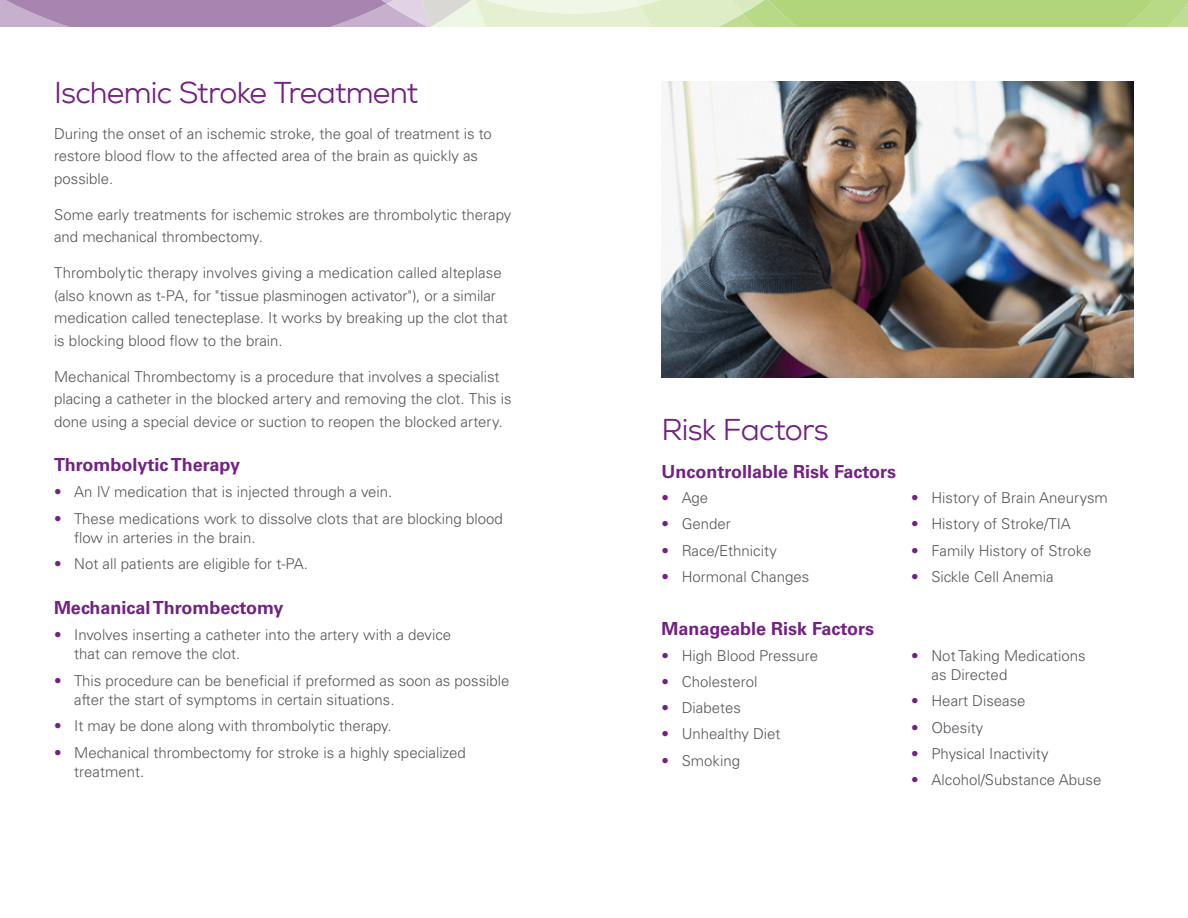
<style>
.page{position:relative;width:1188px;height:918px;background:#fff}
.page>*{position:absolute;margin:0;border:0;box-sizing:border-box;transform-origin:0 0}
.t1{font:30px "Nexa";letter-spacing:-.025em;color:#722282}
.t2{font:700 18px "Univers LT Std";color:#722282}
.t3{font:300 15px/22.5px "Univers LT Std";color:#54565a}
.s1{color:#722282}
</style>
<div class="page">
<svg style="left:0;top:0;width:1188px;height:27px;background:#bfc3a9"></svg>
<img style="left:662px;top:81px;width:472px;height:297px">
<h1 class="t1" style="left:54px;top:74px;width:366px">Ischemic Stroke Treatment</h1>
<p class="t3" style="left:54px;top:122px;width:439px">During the onset of an ischemic stroke, the goal of treatment is to restore blood flow to the affected area of the brain as quickly as possible.</p>
<p class="t3" style="left:54px;top:203px;width:459px">Some early treatments for ischemic strokes are thrombolytic therapy and mechanical thrombectomy.</p>
<p class="t3" style="left:54px;top:262px;width:455px">Thrombolytic therapy involves giving a medication called alteplase (also known as t-PA, for "tissue plasminogen activator"), or a similar medication called tenecteplase. It works by breaking up the clot that is blocking blood flow to the brain.</p>
<p class="t3" style="left:54px;top:365px;width:459px">Mechanical Thrombectomy is a procedure that involves a specialist placing a catheter in the blocked artery and removing the clot. This is done using a special device or suction to reopen the blocked artery.</p>
<p class="t2" style="left:54px;top:454px;width:188px">Thrombolytic Therapy</p>
<p class="t3" style="left:54px;top:481px;width:340px"><span class="s1">•</span> An IV medication that is injected through a vein.</p>
<p class="t3" style="left:74px;top:509px;width:430px;line-height:19.5px;text-indent:-20px"><span class="s1">•</span> These medications work to dissolve clots that are blocking blood flow in arteries in the brain.</p>
<p class="t3" style="left:54px;top:553px;width:255px"><span class="s1">•</span> Not all patients are eligible for t-PA.</p>
<p class="t2" style="left:54px;top:597px;width:231px">Mechanical Thrombectomy</p>
<p class="t3" style="left:74px;top:625px;width:378px;line-height:19.5px;text-indent:-20px"><span class="s1">•</span> Involves inserting a catheter into the artery with a device that can remove the clot.</p>
<p class="t3" style="left:74px;top:671px;width:437px;line-height:19.5px;text-indent:-20px"><span class="s1">•</span> This procedure can be beneficial if preformed as soon as possible after the start of symptoms in certain situations.</p>
<p class="t3" style="left:54px;top:715px;width:339px"><span class="s1">•</span> It may be done along with thrombolytic therapy.</p>
<p class="t3" style="left:74px;top:743px;width:393px;line-height:19.5px;text-indent:-20px"><span class="s1">•</span> Mechanical thrombectomy for stroke is a highly specialized treatment.</p>
<h1 class="t1" style="left:662px;top:411px;width:169px">Risk Factors</h1>
<p class="t2" style="left:662px;top:461px;width:236px">Uncontrollable Risk Factors</p>
<p class="t3" style="left:662px;top:487px;width:48px"><span class="s1">•</span> Age</p>
<p class="t3" style="left:662px;top:513px;width:71px"><span class="s1">•</span> Gender</p>
<p class="t3" style="left:662px;top:539px;width:117px"><span class="s1">•</span> Race/Ethnicity</p>
<p class="t3" style="left:662px;top:565px;width:149px"><span class="s1">•</span> Hormonal Changes</p>
<p class="t2" style="left:662px;top:619px;width:214px">Manageable Risk Factors</p>
<p class="t3" style="left:662px;top:644px;width:158px"><span class="s1">•</span> High Blood Pressure</p>
<p class="t3" style="left:662px;top:670px;width:98px"><span class="s1">•</span> Cholesterol</p>
<p class="t3" style="left:662px;top:696px;width:81px"><span class="s1">•</span> Diabetes</p>
<p class="t3" style="left:662px;top:723px;width:121px"><span class="s1">•</span> Unhealthy Diet</p>
<p class="t3" style="left:662px;top:749px;width:80px"><span class="s1">•</span> Smoking</p>
<p class="t3" style="left:911px;top:487px;width:198px"><span class="s1">•</span> History of Brain Aneurysm</p>
<p class="t3" style="left:911px;top:513px;width:161px"><span class="s1">•</span> History of Stroke/TIA</p>
<p class="t3" style="left:911px;top:539px;width:182px"><span class="s1">•</span> Family History of Stroke</p>
<p class="t3" style="left:911px;top:565px;width:144px"><span class="s1">•</span> Sickle Cell Anemia</p>
<p class="t3" style="left:932px;top:645px;width:156px;line-height:19.5px;text-indent:-20px"><span class="s1">•</span> Not Taking Medications as Directed</p>
<p class="t3" style="left:911px;top:690px;width:116px"><span class="s1">•</span> Heart Disease</p>
<p class="t3" style="left:911px;top:716px;width:74px"><span class="s1">•</span> Obesity</p>
<p class="t3" style="left:911px;top:742px;width:139px"><span class="s1">•</span> Physical Inactivity</p>
<p class="t3" style="left:911px;top:768px;width:192px"><span class="s1">•</span> Alcohol/Substance Abuse</p>
</div>
